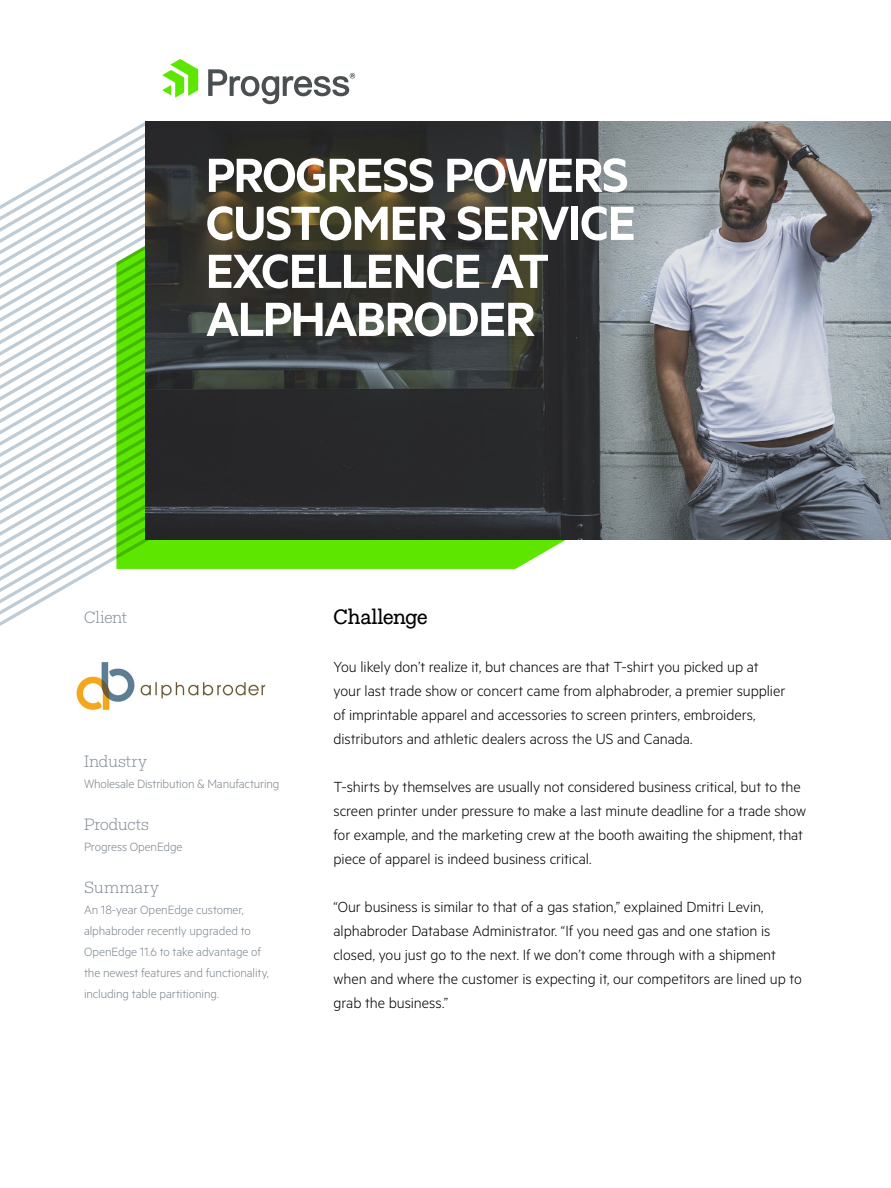
<style>
.page{position:relative;width:891px;height:1188px;background:#fff}
.page>*{position:absolute;margin:0;border:0;box-sizing:border-box;transform-origin:0 0}
.t1{font:600 54px/48px "Metric";letter-spacing:-.025em;color:#fff}
.t2{font:21px "Fakt Slab Pro";letter-spacing:-.02em;color:#000}
.t3{font:300 16.5px/24px "Metric";letter-spacing:-.005em;color:#000}
.t4{font:300 16.5px "Fakt Slab Pro";color:#7d878f}
.t5{font:300 13.5px/21px "Metric";letter-spacing:-.005em;color:#7d878f}
</style>
<div class="page">
<svg style="left:181px;top:540px;width:385px;height:29px;background:#67e711"></svg>
<svg style="left:0;top:122px;width:181px;height:504px"></svg>
<img style="left:146px;top:122px;width:745px;height:418px">
<svg style="left:162px;top:59px;width:36px;height:39px"></svg>
<svg style="left:208px;top:69px;width:147px;height:35px"></svg>
<img style="left:76px;top:662px;width:189px;height:49px">
<h1 class="t1" style="left:206px;top:150px;width:431px">PROGRESS POWERS<br>CUSTOMER SERVICE<br>EXCELLENCE AT<br>ALPHABRODER</h1>
<p class="t4" style="left:84px;top:606px;width:45px">Client</p>
<p class="t4" style="left:84px;top:750px;width:65px">Industry</p>
<p class="t5" style="left:84px;top:773px;width:197px">Wholesale Distribution &amp; Manufacturing</p>
<p class="t4" style="left:84px;top:813px;width:67px">Products</p>
<p class="t5" style="left:84px;top:836px;width:100px">Progress OpenEdge</p>
<p class="t4" style="left:84px;top:876px;width:77px">Summary</p>
<p class="t5" style="left:84px;top:899px;width:186px">An 18-year OpenEdge customer, alphabroder recently upgraded to OpenEdge 11.6 to take advantage of the newest features and functionality, including table partitioning.</p>
<p class="t2" style="left:334px;top:603px;width:96px">Challenge</p>
<p class="t3" style="left:334px;top:654px;width:453px">You likely don’t realize it, but chances are that T-shirt you picked up at your last trade show or concert came from alphabroder, a premier supplier of imprintable apparel and accessories to screen printers, embroiders, distributors and athletic dealers across the US and Canada.</p>
<p class="t3" style="left:334px;top:774px;width:474px">T-shirts by themselves are usually not considered business critical, but to the screen printer under pressure to make a last minute deadline for a trade show for example, and the marketing crew at the booth awaiting the shipment, that piece of apparel is indeed business critical.</p>
<p class="t3" style="left:334px;top:894px;width:470px">“Our business is similar to that of a gas station,” explained Dmitri Levin, alphabroder Database Administrator. “If you need gas and one station is closed, you just go to the next. If we don’t come through with a shipment when and where the customer is expecting it, our competitors are lined up to grab the business.”</p>
</div>
